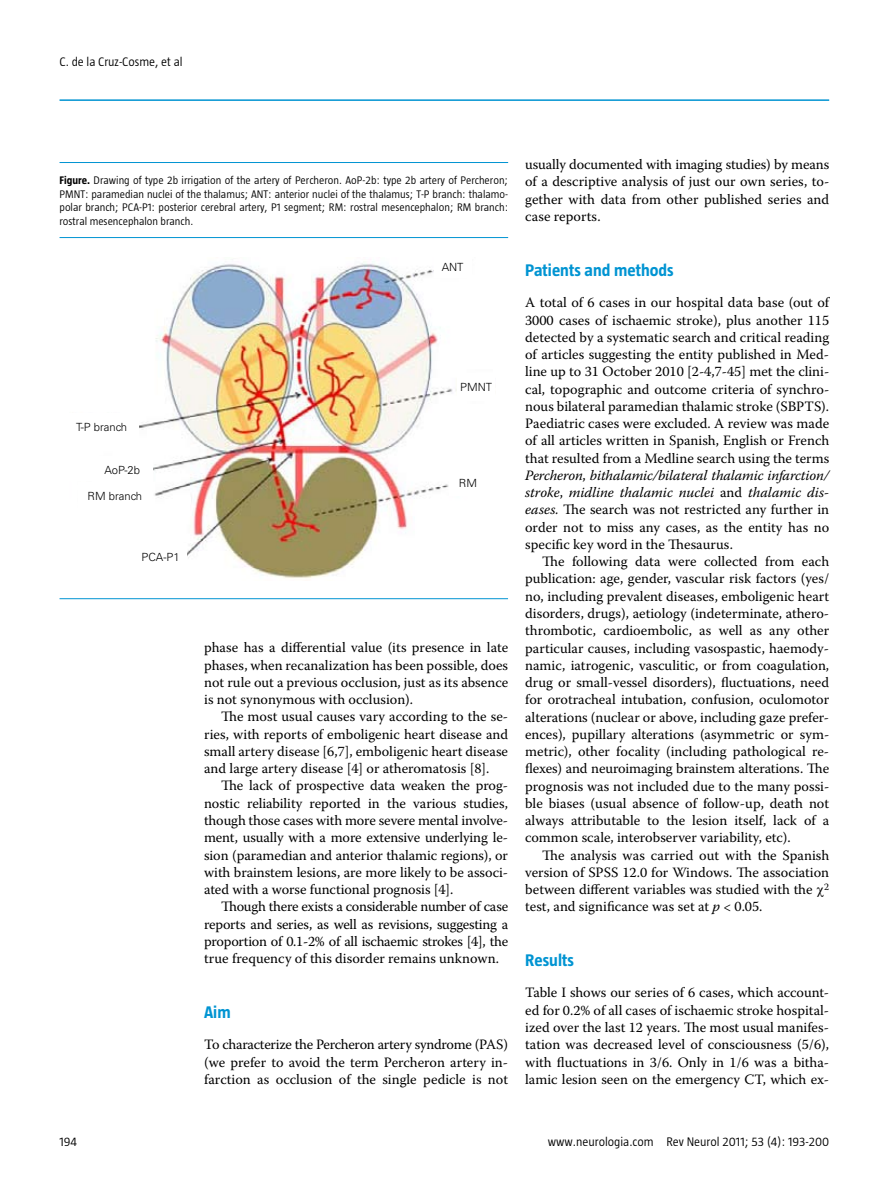
<style>
.page{position:relative;width:893px;height:1191px;background:#fff}
.page>*{position:absolute;margin:0;border:0;box-sizing:border-box;transform-origin:0 0}
.t1{font:700 17.25px "Taz";color:#0094d2}
.t2{font:14.25px/17.2px "Warnock Pro";color:#000;text-align:justify}
.t3{font:300 12.75px "Taz";color:#000}
.t4{font:300 11.25px/13.5px "Taz";color:#000;text-align:justify}
.t5{font:300 11.25px "Univers";color:#000}
.s1{font-weight:700}
.s2{font-style:italic}
</style>
<div class="page">
<hr style="left:60px;top:99px;width:769px;height:2px;background:#0094d2">
<hr style="left:60px;top:598px;width:448px;height:1px;background:#0094d2">
<hr style="left:60px;top:162px;width:448px;height:1px;background:#0094d2">
<hr style="left:60px;top:237px;width:448px;height:1px;background:#0094d2">
<img style="left:139px;top:261px;width:318px;height:318px">
<div style="left:434px;top:250px;width:37px;height:28px;background:#fff"></div>
<div style="left:449px;top:468px;width:38px;height:28px;background:#fff"></div>
<div style="left:78px;top:482px;width:74px;height:27px;background:#fff"></div>
<div style="left:92px;top:456px;width:60px;height:27px;background:#fff"></div>
<div style="left:134px;top:543px;width:53px;height:27px;background:#fff"></div>
<p class="t3" style="left:60px;top:54px;width:125px">C. de la Cruz-Cosme, et al</p>
<p class="t4" style="left:60px;top:174px;width:450px"><span class="s1">Figure.</span> Drawing of type 2b irrigation of the artery of Percheron. AoP-2b: type 2b artery of Percheron; PMNT: paramedian nuclei of the thalamus; ANT: anterior nuclei of the thalamus; T-P branch: thalamo&shy;polar branch; PCA-P1: posterior cerebral artery, P1 segment; RM: rostral mesencephalon; RM branch: rostral mesencephalon branch.</p>
<p class="t5" style="left:442px;top:260px;width:23px">ANT</p>
<p class="t5" style="left:76px;top:420px;width:52px">T-P branch</p>
<p class="t5" style="left:104px;top:463px;width:37px">AoP-2b</p>
<p class="t5" style="left:88px;top:489px;width:56px">RM branch</p>
<p class="t5" style="left:142px;top:550px;width:40px">PCA-P1</p>
<p class="t5" style="left:460px;top:380px;width:33px">PMNT</p>
<p class="t5" style="left:459px;top:476px;width:20px">RM</p>
<p class="t2" style="left:204px;top:639px;width:306px">phase has a differential value (its presence in late phases, when recanalization has been possible, does not rule out a previous occlusion, just as its absence is not synonymous with occlusion).</p>
<p class="t2" style="left:204px;top:708px;width:306px;text-indent:17px">The most usual causes vary according to the se&shy;ries, with reports of emboligenic heart disease and small artery disease [6,7], emboligenic heart disease and large artery disease [4] or atheromatosis [8].</p>
<p class="t2" style="left:204px;top:777px;width:306px;text-indent:17px">The lack of prospective data weaken the prog&shy;nostic reliability reported in the various studies, though those cases with more severe mental involve&shy;ment, usually with a more extensive underlying le&shy;sion (paramedian and anterior thalamic regions), or with brainstem lesions, are more likely to be associ&shy;ated with a worse functional prognosis [4].</p>
<p class="t2" style="left:204px;top:897px;width:306px;text-indent:17px">Though there exists a considerable number of case reports and series, as well as revisions, suggesting a proportion of 0.1-2% of all ischaemic strokes [4], the true frequency of this disorder remains unknown.</p>
<p class="t1" style="left:204px;top:1002px;width:28px">Aim</p>
<p class="t2" style="left:204px;top:1035px;width:305px">To characterize the Percheron artery syndrome (PAS) (we prefer to avoid the term Percheron artery in&shy;farction as occlusion of the single pedicle is not</p>
<p class="t2" style="left:525px;top:156px;width:306px">usually documented with imaging studies) by means of a descriptive analysis of just our own series, to&shy;gether with data from other published series and case reports.</p>
<p class="t1" style="left:525px;top:260px;width:150px">Patients and methods</p>
<p class="t2" style="left:525px;top:294px;width:306px">A total of 6 cases in our hospital data base (out of 3000 cases of ischaemic stroke), plus another 115 detected by a systematic search and critical reading of articles suggesting the entity published in Med&shy;line up to 31 October 2010 [2-4,7-45] met the clini&shy;cal, topographic and outcome criteria of synchro&shy;nous bilateral paramedian thalamic stroke (SBPTS).<br>Paediatric cases were excluded. A review was made of all articles written in Spanish, English or French that resulted from a Medline search using the terms <span class="s2">Percheron</span>, <span class="s2">bithalamic/bilateral thalamic infarction/ stroke</span>, <span class="s2">midline thalamic nuclei</span> and <span class="s2">thalamic dis&shy;eases.</span> The search was not restricted any further in order not to miss any cases, as the entity has no specific key word in the Thesaurus.</p>
<p class="t2" style="left:525px;top:552px;width:306px;text-indent:17px">The following data were collected from each publication: age, gender, vascular risk factors (yes/ no, including prevalent diseases, emboligenic heart disorders, drugs), aetiology (indeterminate, athero&shy;thrombotic, cardioembolic, as well as any other particular causes, including vasospastic, haemody&shy;namic, iatrogenic, vasculitic, or from coagulation, drug or small-vessel disorders), fluctuations, need for orotracheal intubation, confusion, oculomotor alterations (nuclear or above, including gaze prefer&shy;ences), pupillary alterations (asymmetric or sym&shy;metric), other focality (including pathological re&shy;flexes) and neuroimaging brainstem alterations. The prognosis was not included due to the many possi&shy;ble biases (usual absence of follow-up, death not always attributable to the lesion itself, lack of a common scale, interobserver variability, etc).</p>
<p class="t2" style="left:525px;top:846px;width:306px;text-indent:17px">The analysis was carried out with the Spanish version of SPSS 12.0 for Windows. The association between different variables was studied with the <sup>2 </sup>test, and significance was set at <span class="s2">p</span> &lt; 0.05.</p>
<p class="t1" style="left:525px;top:950px;width:50px">Results</p>
<p class="t2" style="left:525px;top:984px;width:306px">Table I shows our series of 6 cases, which account&shy;ed for 0.2% of all cases of ischaemic stroke hospital&shy;ized over the last 12 years. The most usual manifes&shy;tation was decreased level of consciousness (5/6), with fluctuations in 3/6. Only in 1/6 was a bitha&shy;lamic lesion seen on the emergency CT, which ex-</p>
<p class="t3" style="left:60px;top:1134px;width:19px">194</p>
<p class="t3" style="left:548px;top:1134px;width:283px">www.neurologia.com Rev Neurol 2011; 53 (4): 193-200</p>
</div>
